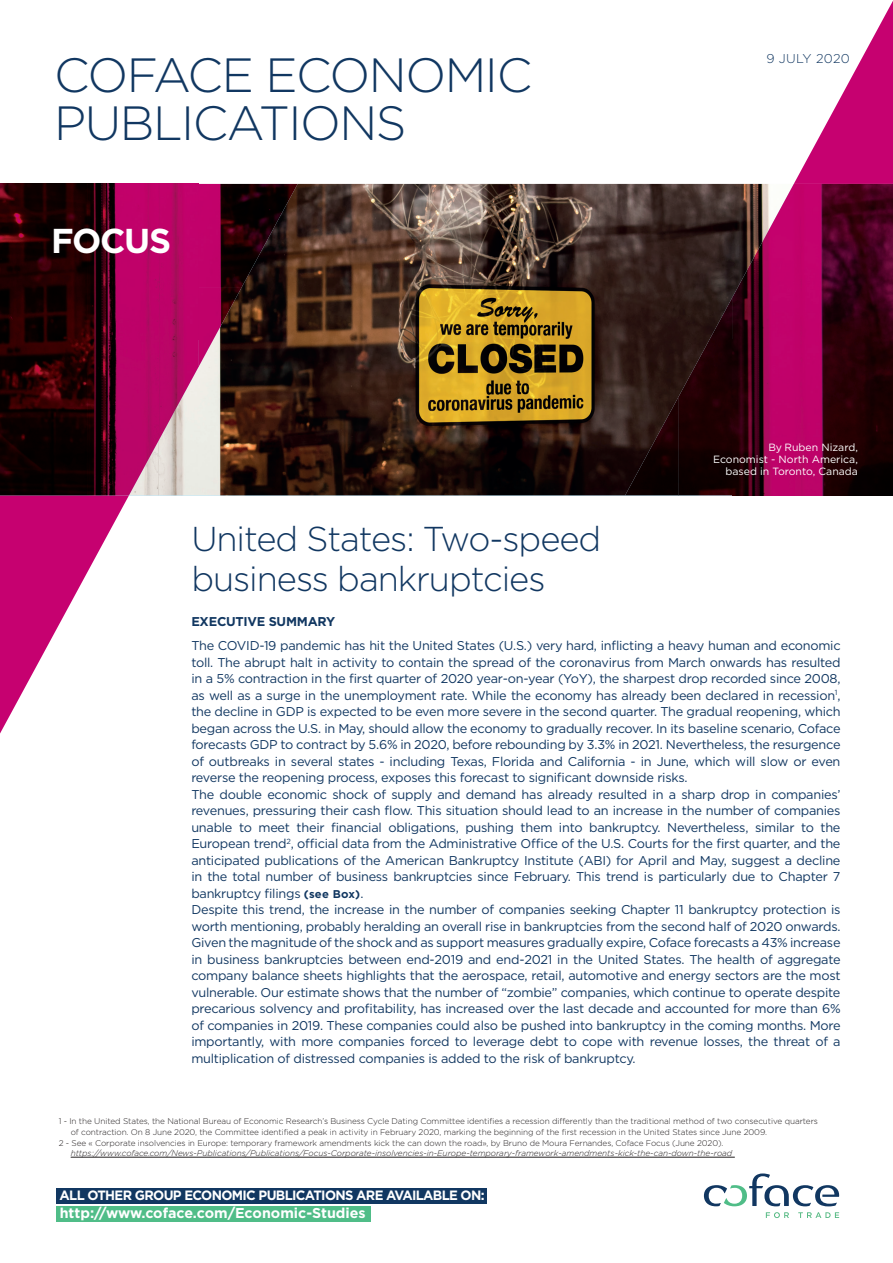
<style>
.page{position:relative;width:893px;height:1263px;background:#fff}
.page>*{position:absolute;margin:0;border:0;box-sizing:border-box;transform-origin:0 0}
.t1{font:300 48px/48px "Gotham";letter-spacing:-.03em;color:#113761}
.t2{font:300 34.5px/40.5px "Gotham";letter-spacing:-.03em;color:#113761}
.t3{font:700 34.5px "Gotham";letter-spacing:-.04em;color:#fff}
.t4{font:700 14.25px "Gotham";color:#fff}
.t5{font:700 13.5px "Gotham";letter-spacing:-.05em;color:#fff}
.t6{font:12.75px/16.5px "Gotham";letter-spacing:-.02em;color:#113761}
.t7{font:700 12.75px "Gotham";letter-spacing:-.02em;color:#113761}
.t8{font:300 12.75px "Gotham";letter-spacing:.02em;color:#113761}
.t9{font:10.5px/12px "Gotham";color:#fff;text-align:right}
.t10{font:300 8.25px "Gotham";letter-spacing:-.01em;color:#231f20}
.t11{font:italic 300 8.25px "Gotham";color:#231f20}
.s1{font-weight:700;font-size:11.25px}
</style>
<div class="page">
<img style="left:199px;top:184px;width:533px;height:311px">
<svg style="left:0;top:495px;width:129px;height:238px"></svg>
<img style="left:0;top:184px;width:199px;height:311px">
<img style="left:198px;top:184px;width:100px;height:104px">
<img style="left:198px;top:288px;width:43px;height:79px">
<svg style="left:794px;top:1px;width:99px;height:183px"></svg>
<img style="left:732px;top:184px;width:161px;height:311px">
<img style="left:678px;top:297px;width:54px;height:198px">
<img style="left:625px;top:396px;width:54px;height:99px">
<div style="left:56px;top:1188px;width:430px;height:15px;background:#113761"></div>
<div style="left:56px;top:1206px;width:315px;height:15px;background:#50bd88"></div>
<svg style="left:703px;top:1173px;width:137px;height:45px"></svg>
<hr style="left:71px;top:1157px;width:664px;height:1px;background:#231f20">
<h1 class="t1" style="left:54px;top:49px;width:480px">COFACE ECONOMIC<br>PUBLICATIONS</h1>
<p class="t8" style="left:766px;top:51px;width:85px">9 JULY 2020</p>
<h2 class="t3" style="left:51px;top:218px;width:122px">FOCUS</h2>
<h2 class="t2" style="left:191px;top:517px;width:411px">United States: Two-speed business bankruptcies</h2>
<p class="t9" style="left:713px;top:441px;width:146px">By Ruben Nizard,<br>Economist - North America, based in Toronto, Canada</p>
<p class="t7" style="left:191px;top:613px;width:145px">EXECUTIVE SUMMARY</p>
<p class="t6" style="left:191px;top:637px;width:651px">The COVID-19 pandemic has hit the United States (U.S.) very hard, inflicting a heavy human and economic toll. The abrupt halt in activity to contain the spread of the coronavirus from March onwards has resulted in a 5% contraction in the first quarter of 2020 year-on-year (YoY), the sharpest drop recorded since 2008, as well as a surge in the unemployment rate. While the economy has already been declared in recession<sup>1</sup>, the decline in GDP is expected to be even more severe in the second quarter. The gradual reopening, which began across the U.S. in May, should allow the economy to gradually recover. In its baseline scenario, Coface forecasts GDP to contract by 5.6% in 2020, before rebounding by 3.3% in 2021. Nevertheless, the resurgence of outbreaks in several states - including Texas, Florida and California - in June, which will slow or even reverse the reopening process, exposes this forecast to significant downside risks.<br>The double economic shock of supply and demand has already resulted in a sharp drop in companies’ revenues, pressuring their cash flow. This situation should lead to an increase in the number of companies unable to meet their financial obligations, pushing them into bankruptcy. Nevertheless, similar to the European trend<sup>2</sup>, official data from the Administrative Office of the U.S. Courts for the first quarter, and the anticipated publications of the American Bankruptcy Institute (ABI) for April and May, suggest a decline in the total number of business bankruptcies since February. This trend is particularly due to Chapter 7 bankruptcy filings <span class="s1">(see Box)</span>.<br>Despite this trend, the increase in the number of companies seeking Chapter 11 bankruptcy protection is worth mentioning, probably heralding an overall rise in bankruptcies from the second half of 2020 onwards.<br>Given the magnitude of the shock and as support measures gradually expire, Coface forecasts a 43% increase in business bankruptcies between end-2019 and end-2021 in the United States. The health of aggregate company balance sheets highlights that the aerospace, retail, automotive and energy sectors are the most vulnerable. Our estimate shows that the number of “zombie” companies, which continue to operate despite precarious solvency and profitability, has increased over the last decade and accounted for more than 6% of companies in 2019. These companies could also be pushed into bankruptcy in the coming months. More importantly, with more companies forced to leverage debt to cope with revenue losses, the threat of a multiplication of distressed companies is added to the risk of bankruptcy.</p>
<p class="t10" style="left:59px;top:1116px;width:761px">1 - In the United States, the National Bureau of Economic Research’s Business Cycle Dating Committee identifies a recession differently than the traditional method of two consecutive quarters</p>
<p class="t10" style="left:71px;top:1126px;width:698px">of contraction. On 8 June 2020, the Committee identified a peak in activity in February 2020, marking the beginning of the first recession in the United States since June 2009.</p>
<p class="t10" style="left:59px;top:1137px;width:666px">2 - See « Corporate insolvencies in Europe: temporary framework amendments kick the can down the road», by Bruno de Moura Fernandes, Coface Focus (June 2020).</p>
<p class="t11" style="left:71px;top:1148px;width:663px">https://www.coface.com/News-Publications/Publications/Focus-Corporate-insolvencies-in-Europe-temporary-framework-amendments-kick-the-can-down-the-road</p>
<p class="t5" style="left:60px;top:1186px;width:427px">ALL OTHER GROUP ECONOMIC PUBLICATIONS ARE AVAILABLE ON:</p>
<p class="t4" style="left:60px;top:1203px;width:308px">http://www.coface.com/Economic-Studies</p>
</div>
